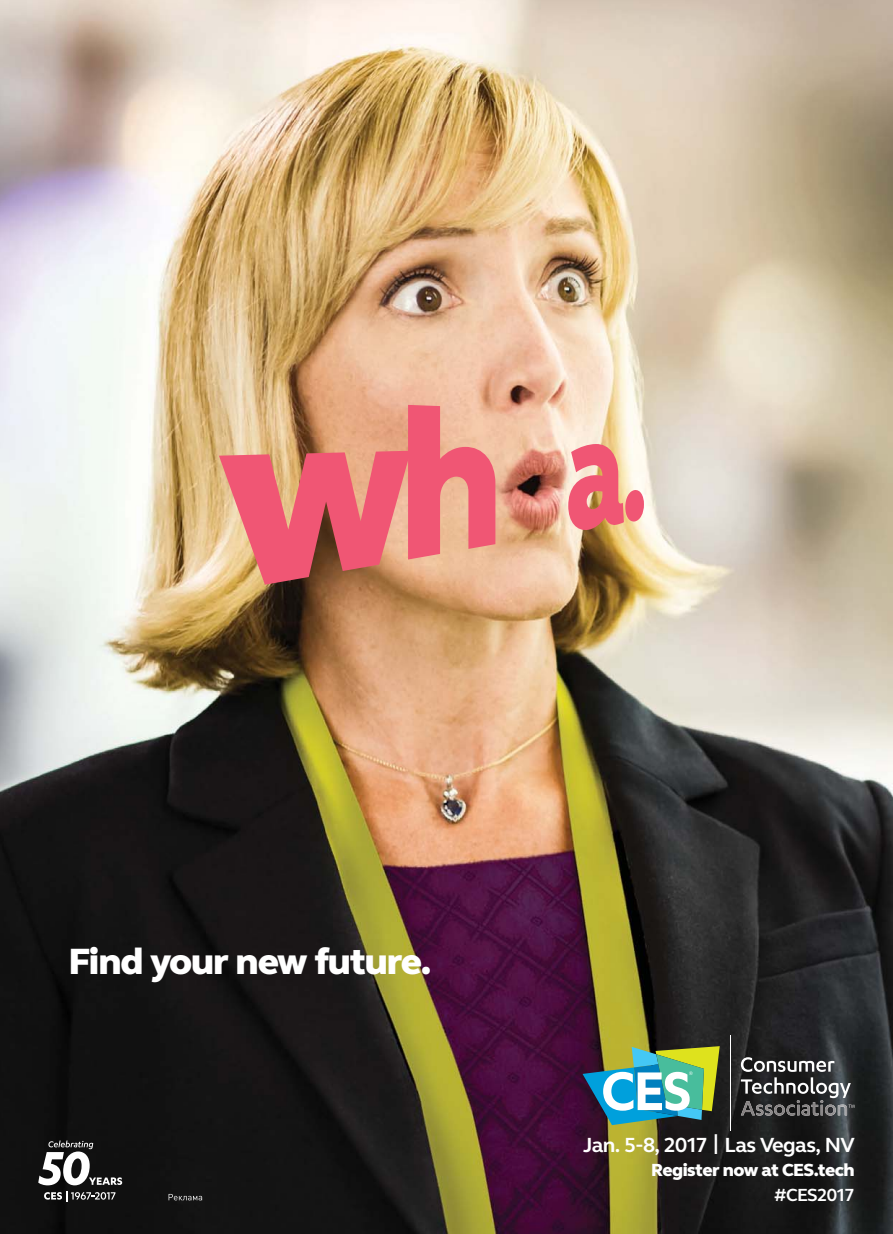
<style>
.page{position:relative;width:893px;height:1234px;background:#fff}
.page>*{position:absolute;margin:0;border:0;box-sizing:border-box;transform-origin:0 0}
.t1{font:800 37.5px "FS Elliot Pro";letter-spacing:-.03em;color:#fff}
.t2{font:700 21px "FS Elliot Pro";letter-spacing:-.035em;color:#fff}
.t3{font:800 18px "FS Elliot Pro";letter-spacing:-.03em;color:#fff}
.t4{font:700 18px "FS Elliot Pro";letter-spacing:-.045em;color:#fff}
.s1{font-size:29.4px}
</style>
<div class="page">
<img style="left:0;top:0;width:893px;height:1233px">
<svg style="left:219px;top:405px;width:276px;height:179px;background:#e3827a"></svg>
<svg style="left:568px;top:443px;width:76px;height:88px;background:#f09494"></svg>
<hr style="left:730px;top:1035px;width:1px;height:95px;background:#fff">
<svg style="left:741px;top:1056px;width:93px;height:15px"></svg>
<img style="left:741px;top:1100px;width:14px;height:15px">
<svg style="left:756px;top:1104px;width:39px;height:11px"></svg>
<img style="left:797px;top:1099px;width:3px;height:16px">
<svg style="left:801px;top:1104px;width:9px;height:11px"></svg>
<img style="left:811px;top:1101px;width:8px;height:14px">
<img style="left:820px;top:1099px;width:3px;height:16px">
<svg style="left:741px;top:1077px;width:110px;height:20px"></svg>
<svg style="left:825px;top:1104px;width:30px;height:11px"></svg>
<svg style="left:582px;top:1045px;width:138px;height:79px;background:#6a9d89"></svg>
<svg style="left:38px;top:1140px;width:84px;height:44px"></svg>
<svg style="left:44px;top:1190px;width:71px;height:10px"></svg>
<svg style="left:169px;top:1193px;width:33px;height:7px"></svg>
<h1 class="t1" style="left:68px;top:947px;width:364px">Find your new future.</h1>
<p class="t2" style="left:583px;top:1131px;width:273px">Jan. 5-8, 2017 <span class="s1">Ι</span> Las Vegas, NV</p>
<p class="t3" style="left:651px;top:1163px;width:205px">Register now at CES.tech</p>
<p class="t4" style="left:775px;top:1184px;width:82px">#CES2017</p>
</div>
